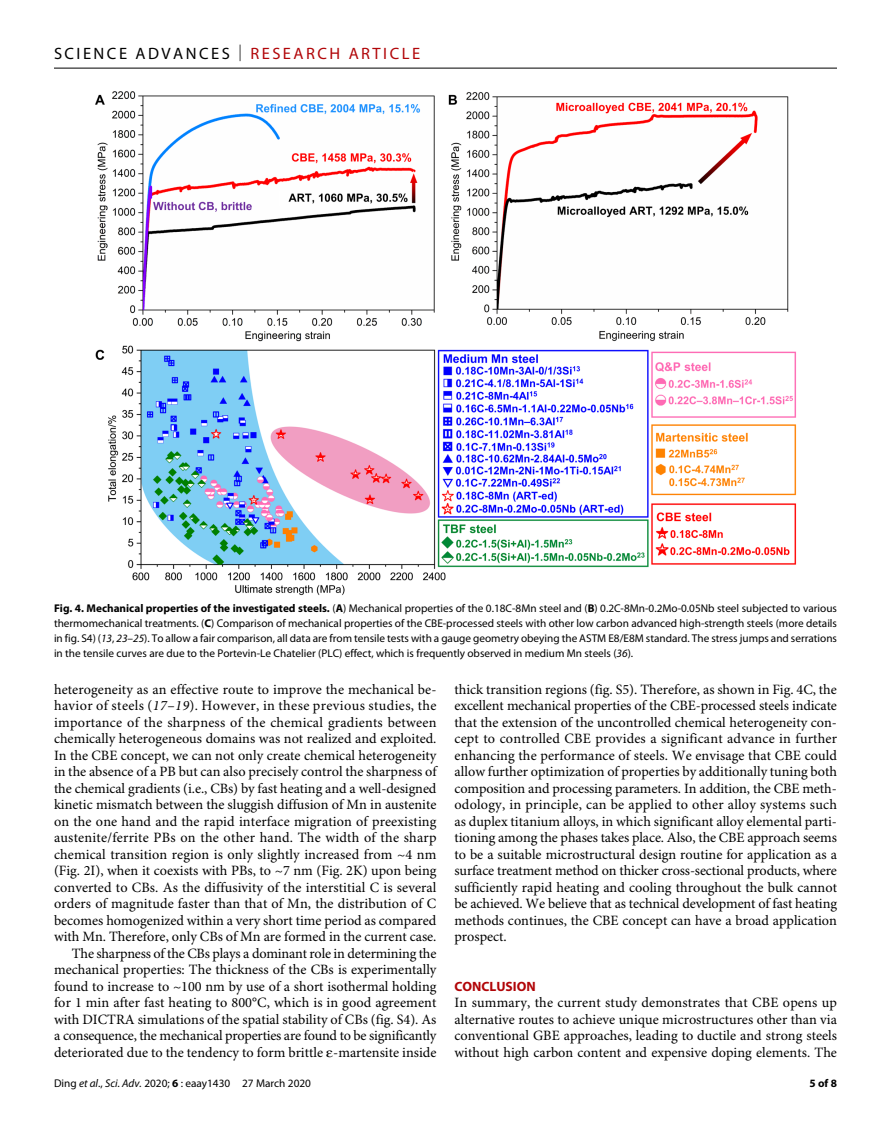
<style>
.page{position:relative;width:891px;height:1134px;background:#fff}
.page>*{position:absolute;margin:0;border:0;box-sizing:border-box;transform-origin:0 0}
.t1{font:16.5px "Myriad Pro";letter-spacing:.15em;color:#000}
.t2{font:14.25px/16.5px "Minion Pro";color:#000;text-align:justify}
.t3{font:700 13.5px "Myriad Pro";color:#b10508}
.t4{font:11.25px/15px "Myriad Pro";color:#000;text-align:justify}
.t5{font:700 11.25px "Myriad Pro";color:#000}
.s1{font-weight:300}
.s2{color:#b10508}
.s3{font-weight:700}
.s4{font-style:italic}
</style>
<div class="page">
<hr style="left:54px;top:68px;width:783px;height:1px;background:#000">
<img style="left:95px;top:91px;width:701px;height:504px">
<p class="t1" style="left:54px;top:40px;width:368px">SCIENCE ADVANCES <span class="s1">|</span> <span class="s2">RESEARCH ARTICLE</span></p>
<p class="t4" style="left:54px;top:600px;width:785px"><span class="s3">Fig. 4. Mechanical properties of the investigated steels.</span> (<span class="s3">A</span>) Mechanical properties of the 0.18C-8Mn steel and (<span class="s3">B</span>) 0.2C-8Mn-0.2Mo-0.05Nb steel subjected to various thermomechanical treatments. (<span class="s3">C</span>) Comparison of mechanical properties of the CBE-processed steels with other low carbon advanced high-strength steels (more details in fig. S4) (<span class="s4">13</span>, <span class="s4">23</span>–<span class="s4">25</span>). To allow a fair comparison, all data are from tensile tests with a gauge geometry obeying the ASTM E8/E8M standard. The stress jumps and serrations in the tensile curves are due to the Portevin-Le Chatelier (PLC) effect, which is frequently observed in medium Mn steels (<span class="s4">36</span>).</p>
<p class="t2" style="left:54px;top:682px;width:384px;text-align:right">heterogeneity as an effective route to improve the mechanical be&shy;havior of steels (<span class="s4">17</span>–<span class="s4">19</span>). However, in these previous studies, the importance of the sharpness of the chemical gradients between chemically heterogeneous domains was not realized and exploited.<br>In the CBE concept, we can not only create chemical heterogeneity in the absence of a PB but can also precisely control the sharpness of the chemical gradients (i.e., CBs) by fast heating and a well-designed kinetic mismatch between the sluggish diffusion of Mn in austenite on the one hand and the rapid interface migration of preexisting austenite/ferrite PBs on the other hand. The width of the sharp chemical transition region is only slightly increased from ~4 nm (Fig. 2I), when it coexists with PBs, to ~7 nm (Fig. 2K) upon being converted to CBs. As the diffusivity of the interstitial C is several orders of magnitude faster than that of Mn, the distribution of C becomes homogenized within a very short time period as compared with Mn. Therefore, only CBs of Mn are formed in the current case.<br>The sharpness of the CBs plays a dominant role in determining the mechanical properties: The thickness of the CBs is experimentally found to increase to ~100 nm by use of a short isothermal holding for 1 min after fast heating to 800°C, which is in good agreement with DICTRA simulations of the spatial stability of CBs (fig. S4). As a consequence, the mechanical properties are found to be significantly deteriorated due to the tendency to form brittle -martensite inside</p>
<p class="t2" style="left:454px;top:682px;width:384px">thick transition regions (fig. S5). Therefore, as shown in Fig. 4C, the excellent mechanical properties of the CBE-processed steels indicate that the extension of the uncontrolled chemical heterogeneity con&shy;cept to controlled CBE provides a significant advance in further enhancing the performance of steels. We envisage that CBE could allow further optimization of properties by additionally tuning both composition and processing parameters. In addition, the CBE meth&shy;odology, in principle, can be applied to other alloy systems such as duplex titanium alloys, in which significant alloy elemental parti&shy;tioning among the phases takes place. Also, the CBE approach seems to be a suitable microstructural design routine for application as a surface treatment method on thicker cross-sectional products, where sufficiently rapid heating and cooling throughout the bulk cannot be achieved. We believe that as technical development of fast heating methods continues, the CBE concept can have a broad application prospect.</p>
<p class="t3" style="left:454px;top:975px;width:83px">CONCLUSION</p>
<p class="t2" style="left:454px;top:996px;width:384px">In summary, the current study demonstrates that CBE opens up alternative routes to achieve unique microstructures other than via conventional GBE approaches, leading to ductile and strong steels without high carbon content and expensive doping elements. The</p>
<p class="t4" style="left:54px;top:1076px;width:259px">Ding <span class="s4">et al</span>., <span class="s4">Sci. Adv.</span> 2020; <span class="s3">6</span> : eaay1430 27 March 2020</p>
<p class="t5" style="left:810px;top:1074px;width:29px">5 of 8</p>
</div>
